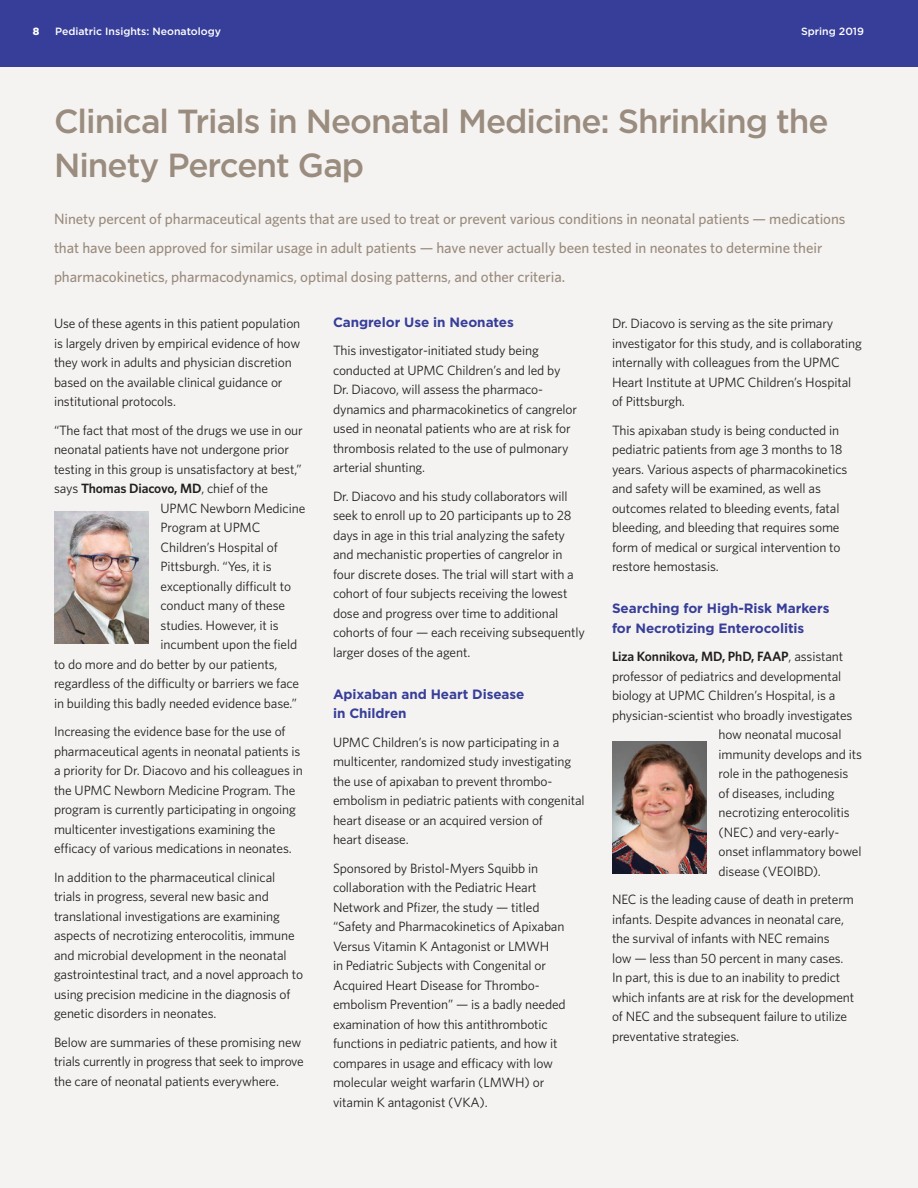
<style>
.page{position:relative;width:918px;height:1188px;background:#fff}
.page>*{position:absolute;margin:0;border:0;box-sizing:border-box;transform-origin:0 0}
.Body_Copy{font:500 33.3px/44.2px "Gotham";letter-spacing:-.03em;color:#9a8c7e}
.Body_Copy-2{font:500 15px/28.8px "Whitney";letter-spacing:-.005em;color:#9a8c7e}
.Body_Copy-3{font:13.5px/19.5px "Whitney";letter-spacing:-.01em;color:#231f20}
.t1{font:700 13.5px/19.5px "Gotham";letter-spacing:-.005em;color:#373e99}
.Body_Copy-4{font:600 13.5px "Whitney";letter-spacing:-.01em;color:#231f20}
.t2{font:500 10.5px "Gotham";color:#fff}
.t3{font:900 10.5px "Gotham";color:#fff}
.s1{font-weight:400}
</style>
<div class="page">
<div style="left:0;top:66px;width:918px;height:1122px;background:#f5f3f1"></div>
<div style="left:0;top:0;width:918px;height:66px;background:#373e99"></div>
<img style="left:54px;top:511px;width:95px;height:132px">
<img style="left:612px;top:742px;width:95px;height:132px">
<p class="t3" style="left:33px;top:24px;width:8px">8</p>
<p class="t2" style="left:55px;top:24px;width:167px">Pediatric Insights: Neonatology</p>
<p class="t2" style="left:801px;top:24px;width:64px">Spring 2019</p>
<p class="Body_Copy" style="left:54px;top:99px;width:776px">Clinical Trials in Neonatal Medicine: Shrinking the<br>Ninety Percent Gap</p>
<p class="Body_Copy-2" style="left:54px;top:204px;width:793px">Ninety percent of pharmaceutical agents that are used to treat or prevent various conditions in neonatal patients — medications that have been approved for similar usage in adult patients — have never actually been tested in neonates to determine their pharmacokinetics, pharmacodynamics, optimal dosing patterns, and other criteria.</p>
<p class="Body_Copy-3" style="left:54px;top:314px;width:248px">Use of these agents in this patient population is largely driven by empirical evidence of how they work in adults and physician discretion based on the available clinical guidance or institutional protocols.</p>
<p class="Body_Copy-3" style="left:54px;top:420px;width:250px">“The fact that most of the drugs we use in our</p>
<p class="Body_Copy-3" style="left:54px;top:440px;width:237px">neonatal patients have not undergone prior</p>
<p class="Body_Copy-3" style="left:54px;top:459px;width:249px">testing in this group is unsatisfactory at best,”</p>
<p class="Body_Copy-4" style="left:54px;top:480px;width:216px"><span class="s1">says</span> Thomas Diacovo, MD<span class="s1">, chief of the</span></p>
<p class="Body_Copy-3" style="left:161px;top:498px;width:146px">UPMC Newborn Medicine</p>
<p class="Body_Copy-3" style="left:161px;top:518px;width:101px">Program at UPMC</p>
<p class="Body_Copy-3" style="left:161px;top:537px;width:119px">Children’s Hospital of</p>
<p class="Body_Copy-3" style="left:161px;top:557px;width:113px">Pittsburgh. “Yes, it is</p>
<p class="Body_Copy-3" style="left:161px;top:576px;width:132px">exceptionally difficult to</p>
<p class="Body_Copy-3" style="left:161px;top:596px;width:126px">conduct many of these</p>
<p class="Body_Copy-3" style="left:161px;top:615px;width:120px">studies. However, it is</p>
<p class="Body_Copy-3" style="left:161px;top:635px;width:138px">incumbent upon the field</p>
<p class="Body_Copy-3" style="left:54px;top:654px;width:225px">to do more and do better by our patients,</p>
<p class="Body_Copy-3" style="left:54px;top:674px;width:247px">regardless of the difficulty or barriers we face</p>
<p class="Body_Copy-3" style="left:54px;top:693px;width:244px">in building this badly needed evidence base.”</p>
<p class="Body_Copy-3" style="left:54px;top:722px;width:250px">Increasing the evidence base for the use of pharmaceutical agents in neonatal patients is a priority for Dr. Diacovo and his colleagues in the UPMC Newborn Medicine Program. The program is currently participating in ongoing multicenter investigations examining the efficacy of various medications in neonates.</p>
<p class="Body_Copy-3" style="left:54px;top:867px;width:251px">In addition to the pharmaceutical clinical trials in progress, several new basic and translational investigations are examining aspects of necrotizing enterocolitis, immune and microbial development in the neonatal gastrointestinal tract, and a novel approach to using precision medicine in the diagnosis of genetic disorders in neonates.</p>
<p class="Body_Copy-3" style="left:54px;top:1032px;width:251px">Below are summaries of these promising new trials currently in progress that seek to improve the care of neonatal patients everywhere.</p>
<p class="t1" style="left:333px;top:312px;width:182px">Cangrelor Use in Neonates</p>
<p class="Body_Copy-3" style="left:333px;top:341px;width:246px">This investigator-initiated study being conducted at UPMC Children’s and led by Dr. Diacovo, will assess the pharmaco&shy;dynamics and pharmacokinetics of cangrelor used in neonatal patients who are at risk for thrombosis related to the use of pulmonary arterial shunting.</p>
<p class="Body_Copy-3" style="left:333px;top:486px;width:254px">Dr. Diacovo and his study collaborators will seek to enroll up to 20 participants up to 28 days in age in this trial analyzing the safety and mechanistic properties of cangrelor in four discrete doses. The trial will start with a cohort of four subjects receiving the lowest dose and progress over time to additional cohorts of four — each receiving subsequently larger doses of the agent.</p>
<p class="t1" style="left:333px;top:684px;width:193px">Apixaban and Heart Disease in Children</p>
<p class="Body_Copy-3" style="left:333px;top:732px;width:253px">UPMC Children’s is now participating in a multicenter, randomized study investigating the use of apixaban to prevent thrombo&shy;embolism in pediatric patients with congenital heart disease or an acquired version of<br>heart disease.</p>
<p class="Body_Copy-3" style="left:333px;top:858px;width:234px">Sponsored by Bristol-Myers Squibb in collaboration with the Pediatric Heart Network and Pfizer, the study — titled “Safety and Pharmacokinetics of Apixaban Versus Vitamin K Antagonist or LMWH<br>in Pediatric Subjects with Congenital or Acquired Heart Disease for Thrombo&shy;embolism Prevention” — is a badly needed examination of how this antithrombotic functions in pediatric patients, and how it compares in usage and efficacy with low molecular weight warfarin (LMWH) or vitamin K antagonist (VKA).</p>
<p class="Body_Copy-3" style="left:612px;top:314px;width:251px">Dr. Diacovo is serving as the site primary investigator for this study, and is collaborating internally with colleagues from the UPMC Heart Institute at UPMC Children’s Hospital of Pittsburgh.</p>
<p class="Body_Copy-3" style="left:612px;top:420px;width:237px">This apixaban study is being conducted in pediatric patients from age 3 months to 18 years. Various aspects of pharmacokinetics and safety will be examined, as well as outcomes related to bleeding events, fatal bleeding, and bleeding that requires some form of medical or surgical intervention to restore hemostasis.</p>
<p class="t1" style="left:612px;top:599px;width:219px">Searching for High-Risk Markers for Necrotizing Enterocolitis</p>
<p class="Body_Copy-4" style="left:612px;top:648px;width:233px">Liza Konnikova, MD, PhD, FAAP<span class="s1">, assistant</span></p>
<p class="Body_Copy-3" style="left:612px;top:666px;width:231px">professor of pediatrics and developmental</p>
<p class="Body_Copy-3" style="left:612px;top:686px;width:225px">biology at UPMC Children’s Hospital, is a</p>
<p class="Body_Copy-3" style="left:612px;top:705px;width:242px">physician-scientist who broadly investigates</p>
<p class="Body_Copy-3" style="left:719px;top:725px;width:124px">how neonatal mucosal</p>
<p class="Body_Copy-3" style="left:719px;top:744px;width:145px">immunity develops and its</p>
<p class="Body_Copy-3" style="left:719px;top:764px;width:131px">role in the pathogenesis</p>
<p class="Body_Copy-3" style="left:719px;top:783px;width:118px">of diseases, including</p>
<p class="Body_Copy-3" style="left:719px;top:803px;width:133px">necrotizing enterocolitis</p>
<p class="Body_Copy-3" style="left:719px;top:822px;width:122px">(NEC) and very-early-</p>
<p class="Body_Copy-3" style="left:719px;top:842px;width:144px">onset inflammatory bowel</p>
<p class="Body_Copy-3" style="left:719px;top:861px;width:104px">disease (VEOIBD).</p>
<p class="Body_Copy-3" style="left:612px;top:890px;width:244px">NEC is the leading cause of death in preterm infants. Despite advances in neonatal care, the survival of infants with NEC remains<br>low — less than 50 percent in many cases.<br>In part, this is due to an inability to predict which infants are at risk for the development of NEC and the subsequent failure to utilize preventative strategies.</p>
</div>
